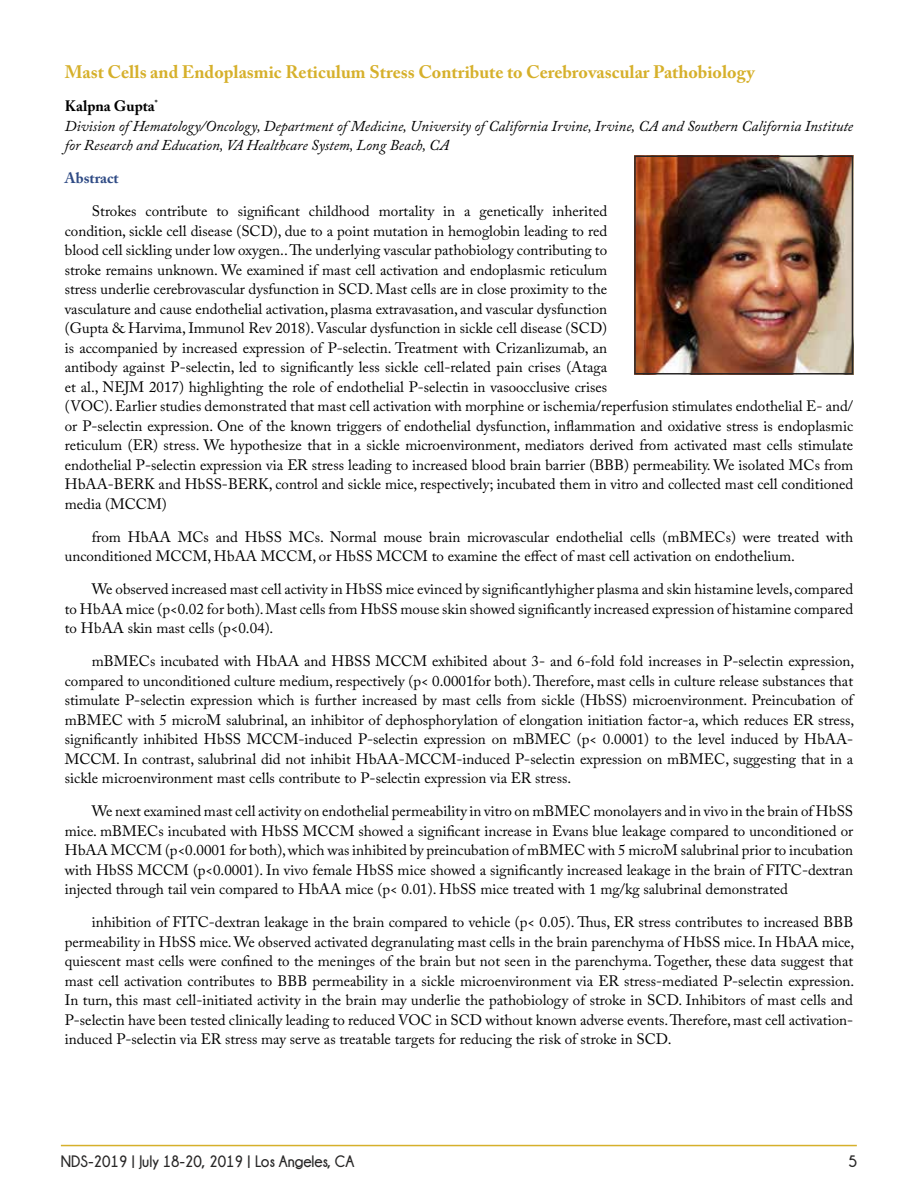
<style>
.page{position:relative;width:918px;height:1188px;background:#fff}
.page>*{position:absolute;margin:0;border:0;box-sizing:border-box;transform-origin:0 0}
.t1{font:700 18px "Adobe Caslon Pro";color:#d6b02b}
.t2{font:700 16.5px "Champagne&Limousines";color:#282727;scale:.92 1}
.t3{font:700 16.5px "Champagne&Limousines";color:#282727;scale:.95 1}
.t4{font:15px/19.5px "Adobe Caslon Pro";color:#000;text-align:justify}
.t5{font:italic 15px/19.5px "Adobe Caslon Pro";color:#000}
.t6{font:700 15px "Adobe Caslon Pro";color:#2f4b85}
.s1{font-weight:700;font-style:normal}
</style>
<div class="page">
<img style="left:637px;top:159px;width:213px;height:213px">
<div style="left:634px;top:156px;width:219px;height:219px;border:2px solid #282727"></div>
<hr style="left:61px;top:1145px;width:796px;height:1px;background:#d6b02b">
<p class="t1" style="left:65px;top:61px;width:691px">Mast Cells and Endoplasmic Reticulum Stress Contribute to Cerebrovascular Pathobiology</p>
<p class="t5" style="left:65px;top:96px;width:790px"><span class="s1">Kalpna Gupta</span><sup>*<br></sup>Division of Hematology/Oncology, Department of Medicine, University of California Irvine, Irvine, CA and Southern California Institute for Research and Education, VA Healthcare System, Long Beach, CA</p>
<p class="t6" style="left:65px;top:169px;width:55px">Abstract</p>
<p class="t4" style="left:65px;top:201px;width:790px;text-align:left;text-indent:27px">Strokes contribute to significant childhood mortality in a genetically inherited<br>condition, sickle cell disease (SCD), due to a point mutation in hemoglobin leading to red<br>blood cell sickling under low oxygen.. The underlying vascular pathobiology contributing to<br>stroke remains unknown. We examined if mast cell activation and endoplasmic reticulum<br>stress underlie cerebrovascular dysfunction in SCD. Mast cells are in close proximity to the<br>vasculature and cause endothelial activation, plasma extravasation, and vascular dysfunction<br>(Gupta &amp; Harvima, Immunol Rev 2018). Vascular dysfunction in sickle cell disease (SCD)<br>is accompanied by increased expression of P-selectin. Treatment with Crizanlizumab, an<br>antibody against P-selectin, led to significantly less sickle cell-related pain crises (Ataga<br>et al., NEJM 2017) highlighting the role of endothelial P-selectin in vasoocclusive crises<br>(VOC). Earlier studies demonstrated that mast cell activation with morphine or ischemia/reperfusion stimulates endothelial E- and/ or P-selectin expression. One of the known triggers of endothelial dysfunction, inflammation and oxidative stress is endoplasmic reticulum (ER) stress. We hypothesize that in a sickle microenvironment, mediators derived from activated mast cells stimulate endothelial P-selectin expression via ER stress leading to increased blood brain barrier (BBB) permeability. We isolated MCs from HbAA-BERK and HbSS-BERK, control and sickle mice, respectively; incubated them in vitro and collected mast cell conditioned media (MCCM)</p>
<p class="t4" style="left:65px;top:527px;width:790px;text-indent:27px">from HbAA MCs and HbSS MCs. Normal mouse brain microvascular endothelial cells (mBMECs) were treated with unconditioned MCCM, HbAA MCCM, or HbSS MCCM to examine the effect of mast cell activation on endothelium.</p>
<p class="t4" style="left:65px;top:579px;width:790px;text-indent:27px">We observed increased mast cell activity in HbSS mice evinced by significantlyhigher plasma and skin histamine levels, compared to HbAA mice (p&lt;0.02 for both). Mast cells from HbSS mouse skin showed significantly increased expression of histamine compared to HbAA skin mast cells (p&lt;0.04).</p>
<p class="t4" style="left:65px;top:651px;width:791px;text-indent:27px">mBMECs incubated with HbAA and HBSS MCCM exhibited about 3- and 6-fold fold increases in P-selectin expression, compared to unconditioned culture medium, respectively (p&lt; 0.0001for both). Therefore, mast cells in culture release substances that stimulate P-selectin expression which is further increased by mast cells from sickle (HbSS) microenvironment. Preincubation of mBMEC with 5 microM salubrinal, an inhibitor of dephosphorylation of elongation initiation factor-a, which reduces ER stress, significantly inhibited HbSS MCCM-induced P-selectin expression on mBMEC (p&lt; 0.0001) to the level induced by HbAA-MCCM. In contrast, salubrinal did not inhibit HbAA-MCCM-induced P-selectin expression on mBMEC, suggesting that in a sickle microenvironment mast cells contribute to P-selectin expression via ER stress.</p>
<p class="t4" style="left:65px;top:801px;width:790px;text-indent:27px">We next examined mast cell activity on endothelial permeability in vitro on mBMEC monolayers and in vivo in the brain of HbSS mice. mBMECs incubated with HbSS MCCM showed a significant increase in Evans blue leakage compared to unconditioned or HbAA MCCM (p&lt;0.0001 for both), which was inhibited by preincubation of mBMEC with 5 microM salubrinal prior to incubation with HbSS MCCM (p&lt;0.0001). In vivo female HbSS mice showed a significantly increased leakage in the brain of FITC-dextran injected through tail vein compared to HbAA mice (p&lt; 0.01). HbSS mice treated with 1 mg/kg salubrinal demonstrated</p>
<p class="t4" style="left:65px;top:912px;width:791px;text-indent:27px">inhibition of FITC-dextran leakage in the brain compared to vehicle (p&lt; 0.05). Thus, ER stress contributes to increased BBB permeability in HbSS mice. We observed activated degranulating mast cells in the brain parenchyma of HbSS mice. In HbAA mice, quiescent mast cells were confined to the meninges of the brain but not seen in the parenchyma. Together, these data suggest that mast cell activation contributes to BBB permeability in a sickle microenvironment via ER stress-mediated P-selectin expression.<br>In turn, this mast cell-initiated activity in the brain may underlie the pathobiology of stroke in SCD. Inhibitors of mast cells and P-selectin have been tested clinically leading to reduced VOC in SCD without known adverse events. Therefore, mast cell activation&shy;induced P-selectin via ER stress may serve as treatable targets for reducing the risk of stroke in SCD.</p>
<p class="t2" style="left:61px;top:1152px;width:320px">NDS-2019 | July 18-20, 2019 | Los Angeles, CA</p>
<p class="t3" style="left:848px;top:1152px;width:11px">5</p>
</div>
